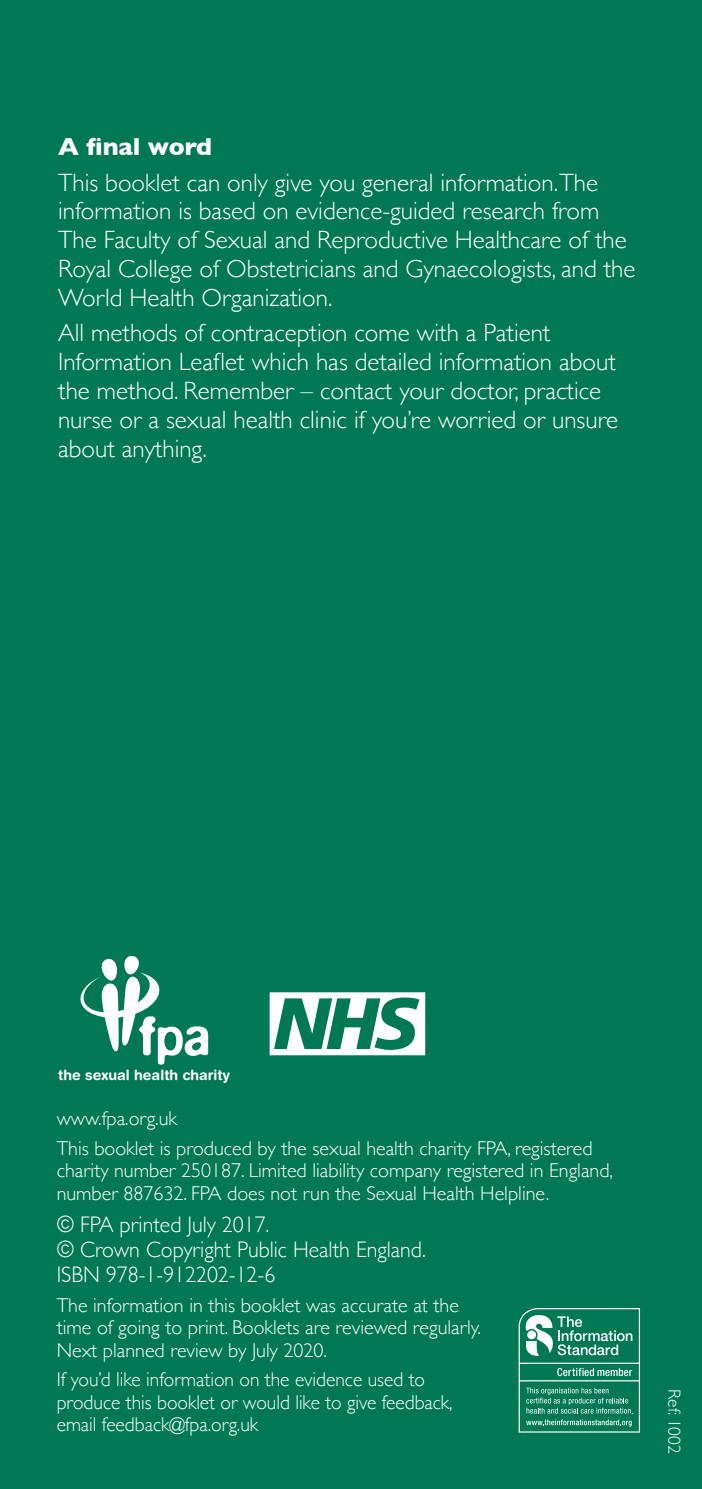
<style>
.page{position:relative;width:702px;height:1489px;background:#fff}
.page>*{position:absolute;margin:0;border:0;box-sizing:border-box;transform-origin:0 0}
.t1{font:300 25px/28.8px "Gill Sans";color:#fff}
.t2{font:700 25px "Gill Sans";color:#fff}
.t3{font:300 22.5px/25px "Gill Sans";color:#fff}
.t4{font:300 20px/22.5px "Gill Sans";color:#fff}
.t5{font:300 17.5px "Gill Sans";color:#fff}
.t6{font:700 14.25px "Helvetica Rounded";color:#fff}
</style>
<div class="page">
<div style="left:0;top:0;width:702px;height:1488px;background:#007854"></div>
<svg style="left:518px;top:1308px;width:122px;height:124px"></svg>
<svg style="left:269px;top:992px;width:156px;height:63px"></svg>
<svg style="left:80px;top:955px;width:128px;height:109px"></svg>
<p class="t2" style="left:58px;top:126px;width:155px">A final word</p>
<p class="t1" style="left:58px;top:167px;width:579px">This booklet can only give you general information.The information is based on evidence-guided research from The Faculty of Sexual and Reproductive Healthcare of the Royal College of Obstetricians and Gynaecologists, and the World Health Organization.</p>
<p class="t1" style="left:58px;top:318px;width:561px">All methods of contraception come with a Patient Information Leaflet which has detailed information about the method. Remember – contact your doctor, practice nurse or a sexual health clinic if you’re worried or unsure about anything.</p>
<p class="t6" style="left:58px;top:1065px;width:173px">the sexual health charity</p>
<p class="t4" style="left:57px;top:1102px;width:537px;line-height:29.5px">www.fpa.org.uk<br>This booklet is produced by the sexual health charity FPA, registered</p>
<p class="t4" style="left:57px;top:1158px;width:558px">charity number 250187. Limited liability company registered in England, number 887632. FPA does not run the Sexual Health Helpline.</p>
<p class="t3" style="left:57px;top:1210px;width:370px">© FPA printed July 2017.<br>© Crown Copyright Public Health England.<br>ISBN 978-1-912202-12-6</p>
<p class="t4" style="left:57px;top:1292px;width:425px">The information in this booklet was accurate at the time of going to print. Booklets are reviewed regularly.<br>Next planned review by July 2020.</p>
<p class="t4" style="left:57px;top:1367px;width:397px">If you’d like information on the evidence used to produce this booklet or would like to give feedback, email feedback@fpa.org.uk</p>
<p class="t5" style="left:688px;top:1389px;width:66px;rotate:90deg">Ref: 1002</p>
</div>
